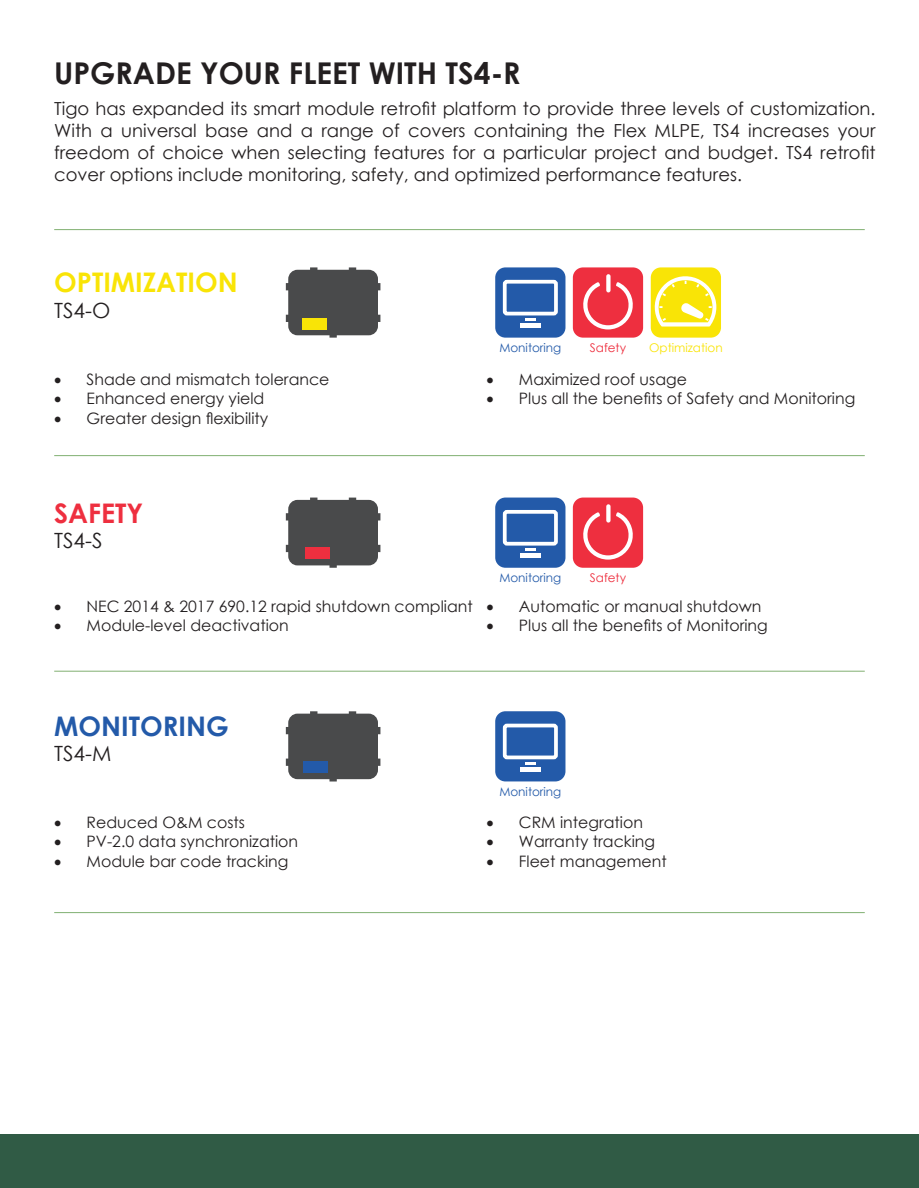
<style>
.page{position:relative;width:919px;height:1188px;background:#fff}
.page>*{position:absolute;margin:0;border:0;box-sizing:border-box;transform-origin:0 0}
.t1{font:700 30px "Century Gothic";color:#231f20}
.t2{font:700 27px "Century Gothic";color:#f9e406}
.t3{font:700 27px "Century Gothic";color:#235aa9}
.t4{font:700 27px "Century Gothic";color:#ee2f3f}
.t5{font:21px "Century Gothic";color:#231f20}
.t6{font:18px/22px "Century Gothic";color:#231f20;text-align:justify}
.t7{font:15.75px/19.4px "Century Gothic";color:#231f20}
.t8{font:12px "Century Gothic";color:#235aa9}
.t9{font:12px "Century Gothic";color:#ee2f3f}
.t10{font:12px "Century Gothic";color:#f9e406}
</style>
<div class="page">
<div style="left:495px;top:267px;width:70px;height:71px;background:#235aa9;border-radius:10px"></div>
<div style="left:503px;top:280px;width:54px;height:35px;border:4px solid #fff;border-radius:2px"></div>
<svg style="left:525px;top:318px;width:10px;height:3px"></svg>
<hr style="left:520px;top:324px;width:20px;height:4px;background:#fff">
<div style="left:572px;top:267px;width:71px;height:71px;background:#ee2f3f;border-radius:10px"></div>
<svg style="left:583px;top:282px;width:50px;height:48px"></svg>
<svg style="left:606px;top:274px;width:4px;height:18px"></svg>
<div style="left:650px;top:267px;width:71px;height:71px;background:#f9e406;border-radius:10px"></div>
<svg style="left:653px;top:268px;width:63px;height:59px"></svg>
<div style="left:495px;top:498px;width:70px;height:70px;background:#235aa9;border-radius:10px"></div>
<div style="left:503px;top:510px;width:54px;height:36px;border:4px solid #fff;border-radius:2px"></div>
<svg style="left:525px;top:548px;width:10px;height:3px"></svg>
<hr style="left:520px;top:554px;width:20px;height:4px;background:#fff">
<div style="left:572px;top:498px;width:71px;height:70px;background:#ee2f3f;border-radius:10px"></div>
<svg style="left:583px;top:512px;width:50px;height:48px"></svg>
<svg style="left:606px;top:504px;width:4px;height:19px"></svg>
<div style="left:495px;top:711px;width:70px;height:70px;background:#235aa9;border-radius:10px"></div>
<div style="left:503px;top:724px;width:54px;height:35px;border:4px solid #fff;border-radius:2px"></div>
<svg style="left:525px;top:762px;width:10px;height:3px"></svg>
<div style="left:520px;top:767px;width:20px;height:5px;background:#fff"></div>
<svg style="left:286px;top:267px;width:94px;height:71px;background:#5f5f5f"></svg>
<div style="left:302px;top:318px;width:25px;height:11px;background:#f9e406"></div>
<svg style="left:286px;top:498px;width:94px;height:70px;background:#5c5d5d"></svg>
<div style="left:305px;top:547px;width:24px;height:12px;background:#ee2f3f"></div>
<svg style="left:286px;top:711px;width:94px;height:71px;background:#5e5f60"></svg>
<div style="left:303px;top:761px;width:25px;height:12px;background:#235aa9"></div>
<hr style="left:54px;top:229px;width:810px;height:1px;background:#81b072">
<hr style="left:54px;top:455px;width:810px;height:1px;background:#81b072">
<hr style="left:54px;top:671px;width:810px;height:1px;background:#81b072">
<hr style="left:54px;top:912px;width:810px;height:1px;background:#81b072">
<div style="left:0;top:1134px;width:918px;height:54px;background:#305b45"></div>
<h1 class="t1" style="left:54px;top:62px;width:468px">UPGRADE YOUR FLEET WITH TS4-R</h1>
<p class="t6" style="left:54px;top:99px;width:822px">Tigo has expanded its smart module retrofit platform to provide three levels of customization.<br>With a universal base and a range of covers containing the Flex MLPE, TS4 increases your freedom of choice when selecting features for a particular project and budget. TS4 retrofit cover options include monitoring, safety, and optimized performance features.</p>
<h2 class="t2" style="left:54px;top:272px;width:185px">OPTIMIZATION</h2>
<h3 class="t5" style="left:54px;top:302px;width:58px">TS4-O</h3>
<p class="t7" style="left:87px;top:371px;width:244px">Shade and mismatch tolerance<br>Enhanced energy yield<br>Greater design flexibility</p>
<p class="t8" style="left:499px;top:343px;width:63px">Monitoring</p>
<p class="t9" style="left:589px;top:343px;width:38px">Safety</p>
<p class="t10" style="left:649px;top:343px;width:75px">Optimization</p>
<p class="t7" style="left:519px;top:371px;width:338px">Maximized roof usage<br>Plus all the benefits of Safety and Monitoring</p>
<h2 class="t4" style="left:54px;top:503px;width:91px">SAFETY</h2>
<h3 class="t5" style="left:54px;top:532px;width:50px">TS4-S</h3>
<p class="t7" style="left:87px;top:598px;width:387px">NEC 2014 &amp; 2017 690.12 rapid shutdown compliant<br>Module-level deactivation</p>
<p class="t8" style="left:499px;top:573px;width:63px">Monitoring</p>
<p class="t9" style="left:589px;top:573px;width:38px">Safety</p>
<p class="t7" style="left:519px;top:598px;width:250px">Automatic or manual shutdown<br>Plus all the benefits of Monitoring</p>
<h2 class="t3" style="left:54px;top:716px;width:176px">MONITORING</h2>
<h3 class="t5" style="left:54px;top:745px;width:59px">TS4-M</h3>
<p class="t7" style="left:87px;top:814px;width:213px">Reduced O&amp;M costs<br>PV-2.0 data synchronization<br>Module bar code tracking</p>
<p class="t8" style="left:499px;top:787px;width:63px">Monitoring</p>
<p class="t7" style="left:519px;top:814px;width:149px">CRM integration<br>Warranty tracking<br>Fleet management</p>
</div>
